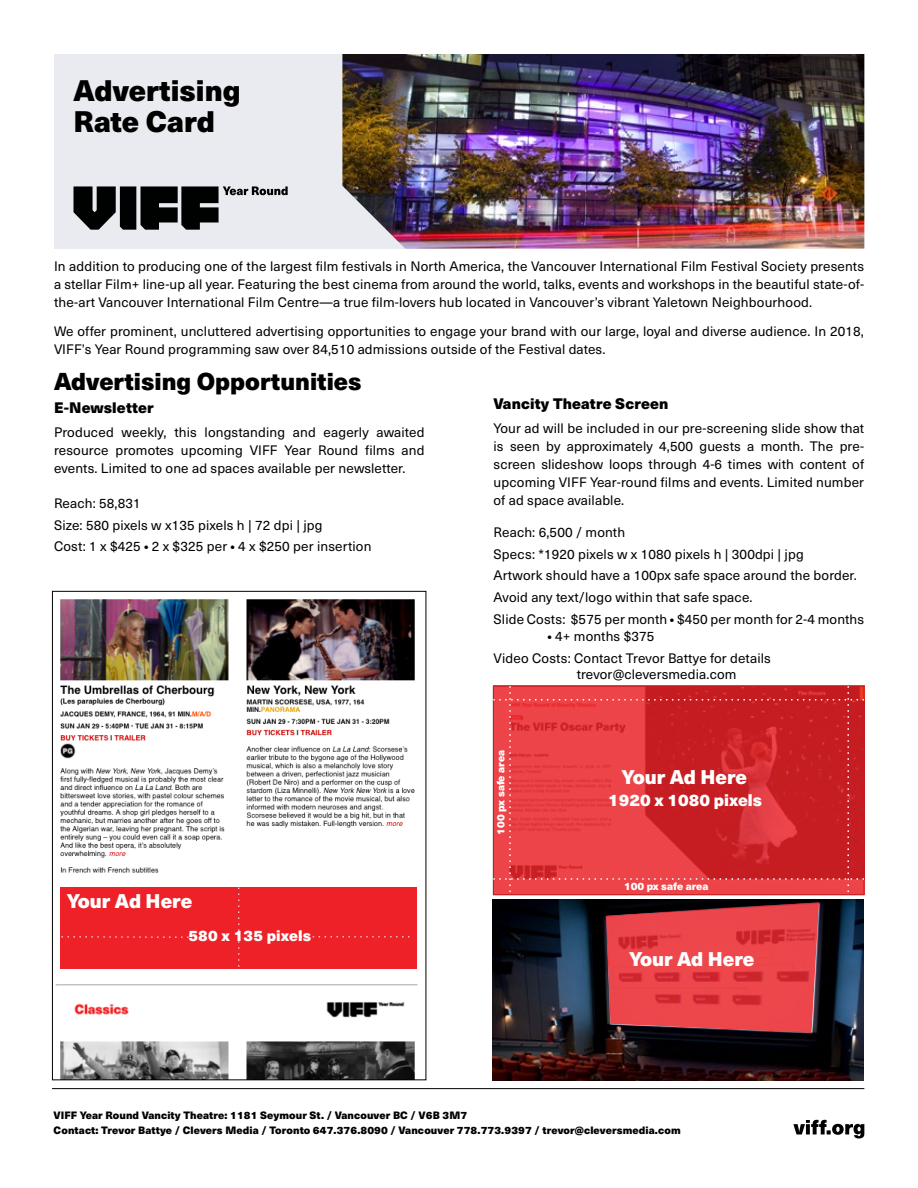
<style>
.page{position:relative;width:918px;height:1188px;background:#fff}
.page>*{position:absolute;margin:0;border:0;box-sizing:border-box;transform-origin:0 0}
.t1{font:900 29.25px/30.2px "Neue Haas Unica Pro";color:#000}
.t2{font:900 24px "Neue Haas Unica Pro";color:#000}
.t3{font:900 19.5px "Neue Haas Unica Pro";color:#fff}
.t4{font:900 16.5px "Neue Haas Unica Pro";color:#fff}
.t5{font:900 15px "Neue Haas Unica Pro";letter-spacing:.01em;color:#000}
.t6{font:900 15px "Neue Haas Unica Pro";letter-spacing:.01em;color:#fff}
.t7{font:13.5px/18px "Neue Haas Unica Pro";letter-spacing:.01em;color:#000}
.t8{font:900 10.5px/14.9px "Neue Haas Unica Pro";letter-spacing:.01em;color:#000}
.t9{font:900 10.5px "Neue Haas Unica Pro";color:#fff}
.s1{font-weight:900;font-size:10.5px}
</style>
<div class="page">
<img style="left:55px;top:599px;width:363px;height:479px">
<div style="left:54px;top:54px;width:810px;height:194px;background:#e9ebf0"></div>
<svg style="left:74px;top:186px;width:214px;height:44px"></svg>
<div style="left:60px;top:887px;width:357px;height:82px;background:#ed2127"></div>
<svg style="left:301px;top:936px;width:109px;height:1px"></svg>
<svg style="left:62px;top:936px;width:126px;height:2px"></svg>
<svg style="left:238px;top:888px;width:1px;height:79px"></svg>
<svg style="left:493px;top:686px;width:371px;height:206px;background:#d93136"></svg>
<img style="left:493px;top:899px;width:371px;height:181px">
<svg style="left:606px;top:902px;width:213px;height:131px;background:#d03d43"></svg>
<hr style="left:52px;top:1088px;width:812px;height:1px;background:#000">
<svg style="left:793px;top:1120px;width:71px;height:18px"></svg>
<img style="left:342px;top:54px;width:522px;height:194px">
<h1 class="t1" style="left:74px;top:76px;width:169px">Advertising<br>Rate Card</h1>
<p class="t7" style="left:54px;top:258px;width:812px;text-align:justify">In addition to producing one of the largest film festivals in North America, the Vancouver International Film Festival Society presents a stellar Film+ line-up all year. Featuring the best cinema from around the world, talks, events and workshops in the beautiful state-of&shy;the-art Vancouver International Film Centre—a true film-lovers hub located in Vancouver’s vibrant Yaletown Neighbourhood.</p>
<p class="t7" style="left:54px;top:322px;width:812px">We offer prominent, uncluttered advertising opportunities to engage your brand with our large, loyal and diverse audience. In 2018,<br>VIFF’s Year Round programming saw over 84,510 admissions outside of the Festival dates.</p>
<h2 class="t2" style="left:54px;top:366px;width:309px">Advertising Opportunities</h2>
<p class="t5" style="left:54px;top:399px;width:101px">E-Newsletter</p>
<p class="t7" style="left:54px;top:423px;width:372px;text-align:justify">Produced weekly, this longstanding and eagerly awaited resource promotes upcoming VIFF Year Round films and events. Limited to one ad spaces available per newsletter.</p>
<p class="t7" style="left:54px;top:492px;width:319px;line-height:21.9px">Reach: 58,831<br>Size: 580 pixels w x135 pixels h | 72 dpi | jpg<br>Cost: 1 x $425 <span class="s1">•</span> 2 x $325 per <span class="s1">•</span> 4 x $250 per insertion</p>
<h3 class="t3" style="left:67px;top:889px;width:127px">Your Ad Here</h3>
<p class="t6" style="left:188px;top:926px;width:124px">580 x 135 pixels</p>
<p class="t5" style="left:494px;top:395px;width:176px">Vancity Theatre Screen</p>
<p class="t7" style="left:494px;top:419px;width:372px;text-align:justify">Your ad will be included in our pre-screening slide show that is seen by approximately 4,500 guests a month. The pre&shy;screen slideshow loops through 4-6 times with content of upcoming VIFF Year-round films and events. Limited number of ad space available.</p>
<p class="t7" style="left:494px;top:521px;width:372px;line-height:21.9px">Reach: 6,500 / month<br>Specs: *1920 pixels w x 1080 pixels h | 300dpi | jpg<br>Artwork should have a 100px safe space around the border.<br>Avoid any text/logo within that safe space.<br>Slide Costs: $575 per month <span class="s1">•</span> $450 per month for 2-4 months</p>
<p class="t7" style="left:494px;top:625px;width:279px;line-height:21.9px;text-indent:54px"><span class="s1">•</span> 4+ months $375<br>Video Costs: Contact Trevor Battye for details</p>
<p class="t7" style="left:577px;top:665px;width:161px">trevor@cleversmedia.com</p>
<p class="t9" style="left:494px;top:835px;width:86px;rotate:-90deg">100 px safe area</p>
<h3 class="t3" style="left:622px;top:764px;width:127px">Your Ad Here</h3>
<p class="t4" style="left:608px;top:790px;width:155px">1920 x 1080 pixels</p>
<p class="t9" style="left:624px;top:880px;width:86px">100 px safe area</p>
<h3 class="t3" style="left:629px;top:946px;width:127px">Your Ad Here</h3>
<p class="t8" style="left:54px;top:1108px;width:629px">VIFF Year Round Vancity Theatre: 1181 Seymour St. / Vancouver BC / V6B 3M7<br>Contact: Trevor Battye / Clevers Media / Toronto 647.376.8090 / Vancouver 778.773.9397 / trevor@cleversmedia.com</p>
</div>
